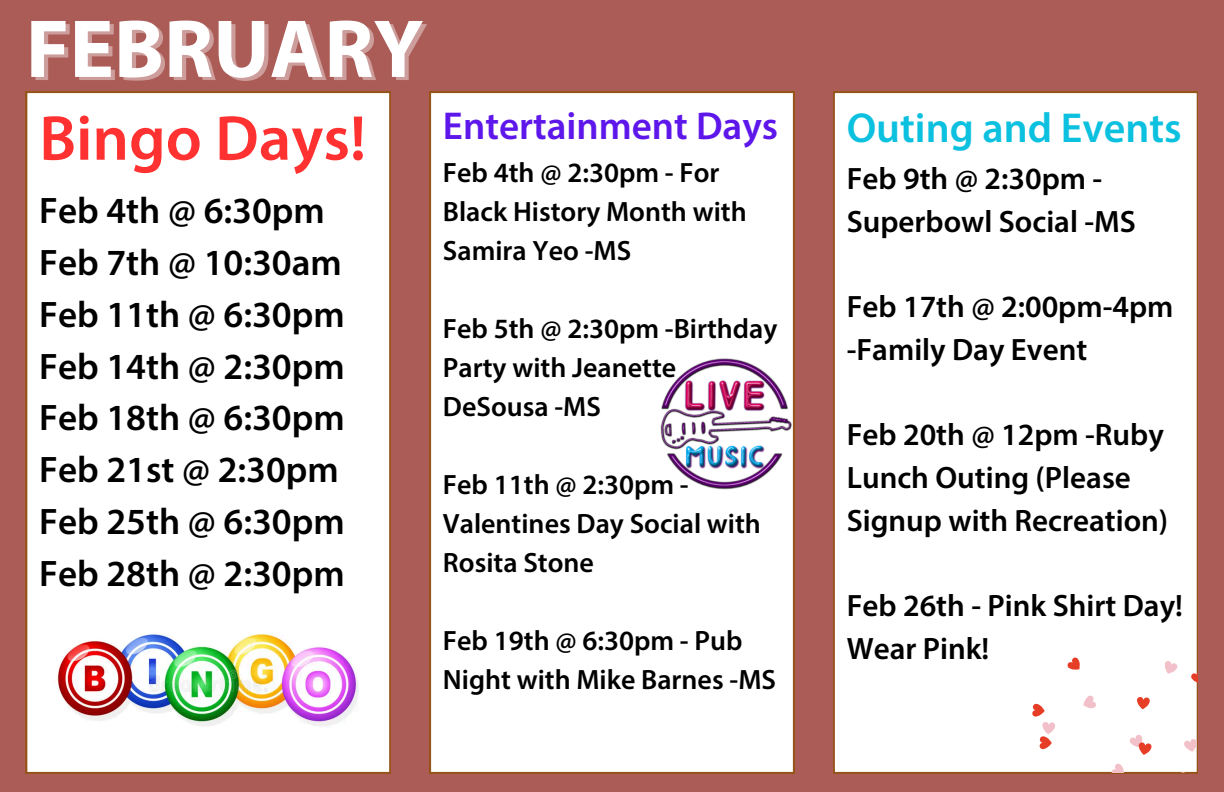
<style>
.page{position:relative;width:1224px;height:792px;background:#ab5c57}
.page>*{position:absolute;margin:0;border:0;box-sizing:border-box;transform-origin:0 0}
.t1{font:700 83px "Myriad Pro";color:#fff}
.t2{font:600 64px "Myriad Pro";color:#ff3131}
.t3{font:600 42px "Myriad Pro";color:#0cc0df}
.t4{font:600 39px "Myriad Pro";color:#5e17eb}
.t5{font:600 37px/51.8px "Myriad Pro";color:#000}
.t6{font:600 31px/42.8px "Myriad Pro";color:#000}
.t7{font:600 28px/39px "Myriad Pro";color:#000}
</style>
<div class="page">
<div style="left:26px;top:92px;width:364px;height:681px;background:#fff"></div>
<div style="left:430px;top:92px;width:364px;height:681px;background:#fff"></div>
<div style="left:833px;top:92px;width:365px;height:681px;background:#fff"></div>
<svg style="left:1032px;top:647px;width:166px;height:125px;background:#fdf6f5"></svg>
<img style="left:52px;top:615px;width:312px;height:130px">
<img style="left:657px;top:355px;width:137px;height:137px">
<p class="t1" style="left:26px;top:15px;width:399px">FEBRUARY</p>
<p class="t2" style="left:39px;top:112px;width:328px">Bingo Days!</p>
<p class="t5" style="left:39px;top:188px;width:307px">Feb 4th @ 6:30pm<br>Feb 7th @ 10:30am<br>Feb 11th @ 6:30pm<br>Feb 14th @ 2:30pm<br>Feb 18th @ 6:30pm<br>Feb 21st @ 2:30pm<br>Feb 25th @ 6:30pm<br>Feb 28th @ 2:30pm</p>
<h1 class="t4" style="left:443px;top:110px;width:337px">Entertainment Days</h1>
<h2 class="t7" style="left:443px;top:155px;width:305px">Feb 4th @ 2:30pm - For<br>Black History Month with<br>Samira Yeo -MS</h2>
<p class="t7" style="left:443px;top:311px;width:336px">Feb 5th @ 2:30pm -Birthday<br>Party with Jeanette<br>DeSousa -MS</p>
<p class="t7" style="left:443px;top:467px;width:320px">Feb 11th @ 2:30pm -<br>Valentines Day Social with<br>Rosita Stone</p>
<p class="t7" style="left:443px;top:623px;width:335px">Feb 19th @ 6:30pm - Pub<br>Night with Mike Barnes -MS</p>
<p class="t3" style="left:847px;top:110px;width:337px">Outing and Events</p>
<p class="t6" style="left:847px;top:160px;width:291px">Feb 9th @ 2:30pm -<br>Superbowl Social -MS</p>
<p class="t6" style="left:847px;top:288px;width:328px">Feb 17th @ 2:00pm-4pm -Family Day Event</p>
<p class="t6" style="left:847px;top:416px;width:323px">Feb 20th @ 12pm -Ruby<br>Lunch Outing (Please<br>Signup with Recreation)</p>
<p class="t6" style="left:847px;top:587px;width:338px">Feb 26th - Pink Shirt Day!<br>Wear Pink!</p>
</div>
